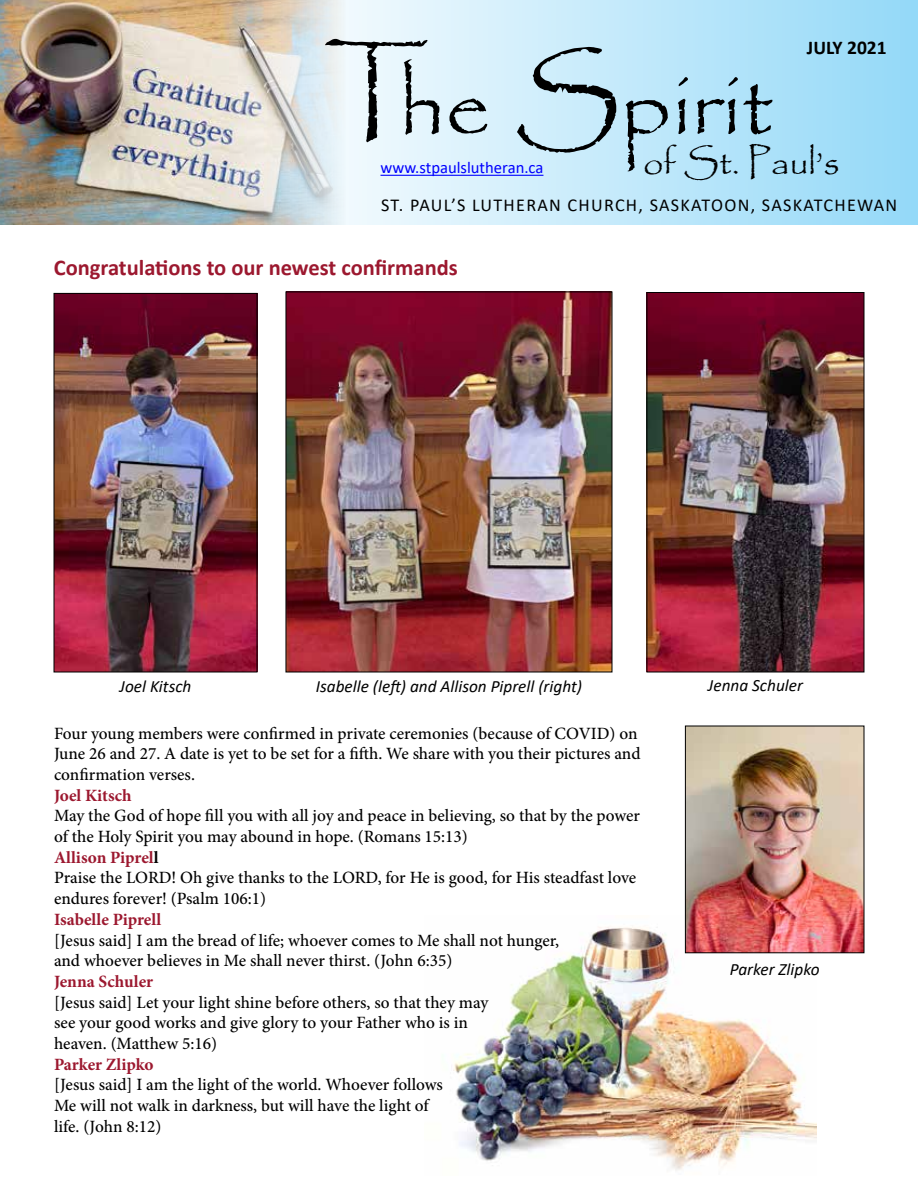
<style>
.page{position:relative;width:918px;height:1188px;background:#fff}
.page>*{position:absolute;margin:0;border:0;box-sizing:border-box;transform-origin:0 0}
.t1{font:108.9px "Papyrus";color:#000}
.t2{font:90.75px "Papyrus";color:#000}
.t3{font:36.3px "Papyrus";color:#000}
.t4{font:700 22.5px "Calibri";color:#9c182f}
.t5{font:700 19.5px "Calibri";color:#000}
.t6{font:18.15px "Calibri";letter-spacing:.07em;color:#000}
.t7{font:500 17.25px/20.7px "Minion Pro";letter-spacing:-.005em;color:#000}
.t8{font:italic 17.25px "Calibri";color:#000}
.t9{font:700 17.25px "Minion Pro";letter-spacing:-.005em;color:#9c182f}
.t10{font:16.65px "Calibri";color:#00f}
.s1{font-size:108.9px}
.s2{font-weight:700;color:#9c182f}
.s3{font-weight:700}
</style>
<div class="page">
<img style="left:451px;top:915px;width:365px;height:256px">
<img style="left:0;top:0;width:267px;height:225px">
<svg style="left:267px;top:0;width:651px;height:225px;background:#c5e8f7"></svg>
<hr style="left:381px;top:175px;width:162px;height:1px;background:#00f">
<img style="left:288px;top:294px;width:322px;height:376px">
<img style="left:649px;top:294px;width:213px;height:376px">
<div style="left:647px;top:292px;width:217px;height:380px;border:1px solid #000"></div>
<img style="left:56px;top:295px;width:199px;height:375px">
<div style="left:54px;top:293px;width:203px;height:379px;border:1px solid #000"></div>
<img style="left:687px;top:728px;width:175px;height:223px">
<div style="left:685px;top:726px;width:179px;height:227px;border:1px solid #000"></div>
<h1 class="t1" style="left:325px;top:23px;width:105px">T</h1>
<p class="t5" style="left:807px;top:34px;width:81px">JULY 2021</p>
<h2 class="t2" style="left:399px;top:49px;width:376px">he <span class="s1">S</span>pirit</h2>
<h3 class="t3" style="left:643px;top:140px;width:198px">of St. Paul’s</h3>
<p class="t6" style="left:381px;top:192px;width:518px">ST. PAUL’S LUTHERAN CHURCH, SASKATOON, SASKATCHEWAN</p>
<p class="t10" style="left:381px;top:156px;width:164px">www.stpaulslutheran.ca</p>
<h3 class="t4" style="left:54px;top:251px;width:406px">Congratulations to our newest confirmands</h3>
<p class="t8" style="left:120px;top:675px;width:73px">Joel Kitsch</p>
<p class="t8" style="left:316px;top:675px;width:268px">Isabelle (left) and Allison Piprell (right)</p>
<p class="t8" style="left:708px;top:673px;width:97px">Jenna Schuler</p>
<p class="t7" style="left:54px;top:723px;width:588px">Four young members were confirmed in private ceremonies (because of COVID) on<br>June 26 and 27. A date is yet to be set for a fifth. We share with you their pictures and confirmation verses.</p>
<p class="t9" style="left:54px;top:783px;width:79px">Joel Kitsch</p>
<p class="t7" style="left:54px;top:806px;width:588px">May the God of hope fill you with all joy and peace in believing, so that by the power of the Holy Spirit you may abound in hope. (Romans 15:13)<br><span class="s2">Allison Piprel</span><span class="s3">l<br></span>Praise the LORD! Oh give thanks to the LORD, for He is good, for His steadfast love endures forever! (Psalm 106:1)</p>
<p class="t9" style="left:54px;top:907px;width:109px">Isabelle Piprell</p>
<p class="t7" style="left:54px;top:930px;width:507px">[Jesus said] I am the bread of life; whoever comes to Me shall not hunger, and whoever believes in Me shall never thirst. (John 6:35)</p>
<p class="t9" style="left:54px;top:969px;width:101px">Jenna Schuler</p>
<p class="t7" style="left:54px;top:992px;width:436px">[Jesus said] Let your light shine before others, so that they may see your good works and give glory to your Father who is in heaven. (Matthew 5:16)</p>
<p class="t9" style="left:54px;top:1052px;width:101px">Parker Zlipko</p>
<p class="t7" style="left:54px;top:1075px;width:390px">[Jesus said] I am the light of the world. Whoever follows<br>Me will not walk in darkness, but will have the light of life. (John 8:12)</p>
<p class="t8" style="left:730px;top:957px;width:91px">Parker Zlipko</p>
</div>
